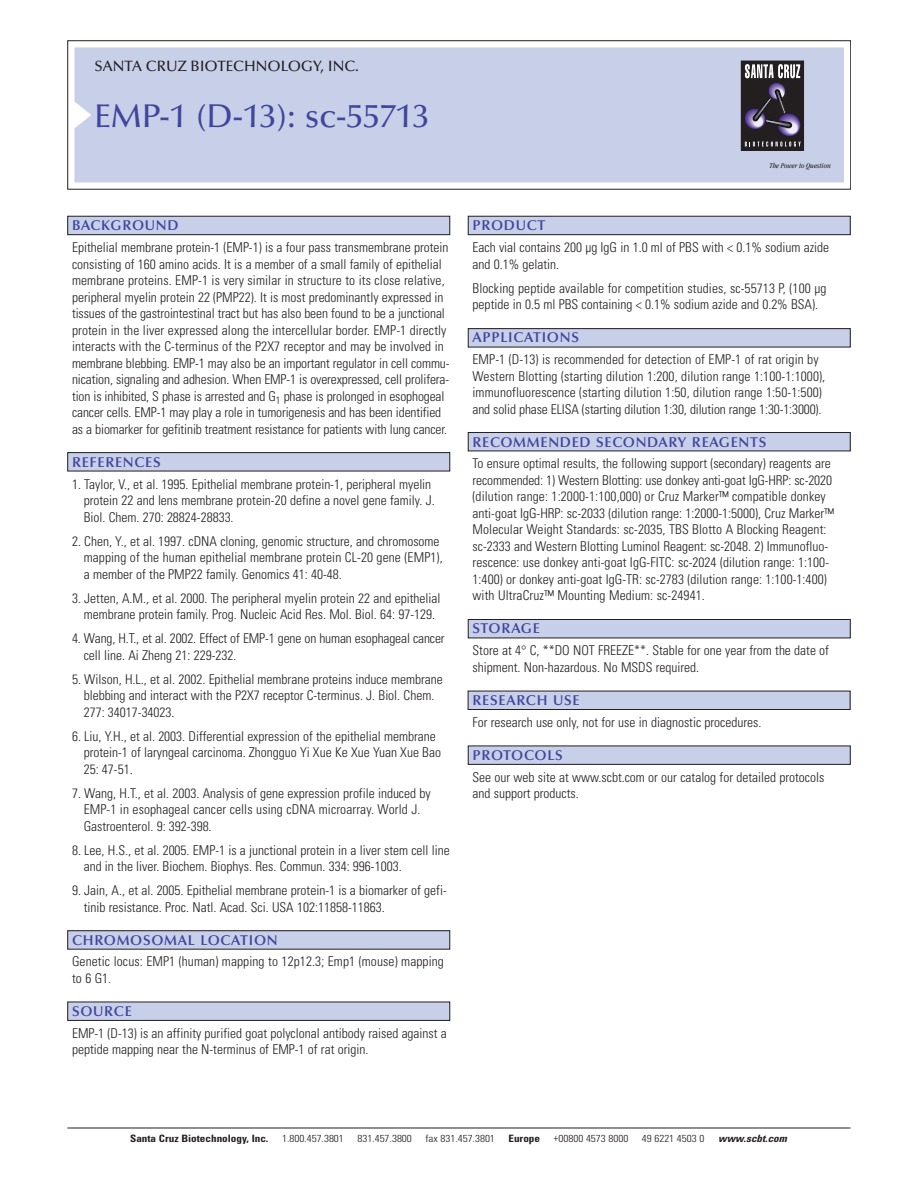
<style>
.page{position:relative;width:918px;height:1188px;background:#fff}
.page>*{position:absolute;margin:0;border:0;box-sizing:border-box;transform-origin:0 0}
.t1{font:500 33px "Optima";color:#41459c}
.t2{font:500 15px "Optima";color:#231f20}
.t3{font:600 14.25px "Optima";letter-spacing:.05em;color:#41459c}
.t4{font:300 condensed 13.5px/16.5px "Univers";color:#231f20}
.t5{font:300 condensed 10.2px "Univers";color:#231f20;scale:1.1 1}
.t6{font:700 condensed 10.2px "Univers";color:#231f20;scale:1.1 1}
.t7{font:italic 700 condensed 10.2px "Univers";color:#231f20;scale:1.1 1}
.t8{font:italic condensed 7.5px "Garamond";color:#231f20}
</style>
<div class="page">
<div style="left:74px;top:47px;width:770px;height:135px;background:#c7cfe9"></div>
<div style="left:741px;top:61px;width:62px;height:89px;background:#231f20"></div>
<div style="left:741px;top:61px;width:63px;height:90px;border:1px solid #231f20"></div>
<svg style="left:741px;top:64px;width:64px;height:83px"></svg>
<hr style="left:68px;top:1128px;width:782px;height:1px;background:#231f20">
<div style="left:68px;top:216px;width:382px;height:19px;background:#c7cfe9"></div>
<div style="left:68px;top:216px;width:382px;height:19px;border:1px solid #231f20"></div>
<div style="left:68px;top:453px;width:382px;height:18px;background:#c7cfe9"></div>
<div style="left:68px;top:452px;width:382px;height:19px;border:1px solid #231f20"></div>
<div style="left:68px;top:931px;width:382px;height:18px;background:#c7cfe9"></div>
<div style="left:68px;top:1002px;width:382px;height:18px;background:#c7cfe9"></div>
<div style="left:68px;top:1002px;width:382px;height:19px;border:1px solid #231f20"></div>
<div style="left:468px;top:216px;width:382px;height:19px;background:#c7cfe9"></div>
<div style="left:468px;top:216px;width:382px;height:19px;border:1px solid #231f20"></div>
<div style="left:468px;top:329px;width:382px;height:18px;background:#c7cfe9"></div>
<div style="left:468px;top:328px;width:382px;height:19px;border:1px solid #231f20"></div>
<div style="left:468px;top:432px;width:382px;height:19px;background:#c7cfe9"></div>
<div style="left:468px;top:432px;width:382px;height:19px;border:1px solid #231f20"></div>
<div style="left:468px;top:619px;width:382px;height:19px;background:#c7cfe9"></div>
<div style="left:468px;top:619px;width:382px;height:19px;border:1px solid #231f20"></div>
<div style="left:468px;top:691px;width:382px;height:19px;background:#c7cfe9"></div>
<div style="left:468px;top:691px;width:382px;height:19px;border:1px solid #231f20"></div>
<div style="left:468px;top:746px;width:382px;height:18px;background:#c7cfe9"></div>
<div style="left:468px;top:746px;width:382px;height:19px;border:1px solid #231f20"></div>
<p class="t2" style="left:94px;top:60px;width:266px">SANTA CRUZ BIOTECHNOLOGY, INC.</p>
<h1 class="t1" style="left:94px;top:103px;width:336px">EMP-1 (D-13): sc-55713</h1>
<p class="t3" style="left:72px;top:220px;width:108px">BACKGROUND</p>
<p class="t4" style="left:72px;top:241px;width:379px">Epithelial membrane protein-1 (EMP-1) is a four pass transmembrane protein consisting of 160 amino acids. It is a member of a small family of epithelial membrane proteins. EMP-1 is very similar in structure to its close relative, peripheral myelin protein 22 (PMP22). It is most predominantly expressed in tissues of the gastrointestinal tract but has also been found to be a junctional protein in the liver expressed along the intercellular border. EMP-1 directly interacts with the C-terminus of the P2X7 receptor and may be involved in membrane blebbing. EMP-1 may also be an important regulator in cell commu&shy;nication, signaling and adhesion. When EMP-1 is overexpressed, cell prolifera&shy;tion is inhibited, S phase is arrested and G<sub>1</sub> phase is prolonged in esophogeal cancer cells. EMP-1 may play a role in tumorigenesis and has been identified as a biomarker for gefitinib treatment resistance for patients with lung cancer.</p>
<p class="t3" style="left:72px;top:456px;width:90px">REFERENCES</p>
<p class="t4" style="left:84px;top:477px;width:352px;text-indent:-12px">1. Taylor, V., et al. 1995. Epithelial membrane protein-1, peripheral myelin protein 22 and lens membrane protein-20 define a novel gene family. J.<br>Biol. Chem. 270: 28824-28833.</p>
<p class="t4" style="left:84px;top:534px;width:360px;text-indent:-12px">2. Chen, Y., et al. 1997. cDNA cloning, genomic structure, and chromosome mapping of the human epithelial membrane protein CL-20 gene (EMP1), a member of the PMP22 family. Genomics 41: 40-48.</p>
<p class="t4" style="left:72px;top:591px;width:370px;text-align:center">3. Jetten, A.M., et al. 2000. The peripheral myelin protein 22 and epithelial membrane protein family. Prog. Nucleic Acid Res. Mol. Biol. 64: 97-129.</p>
<p class="t4" style="left:84px;top:631px;width:363px;text-indent:-12px">4. Wang, H.T., et al. 2002. Effect of EMP-1 gene on human esophageal cancer cell line. Ai Zheng 21: 229-232.</p>
<p class="t4" style="left:84px;top:672px;width:361px;text-indent:-12px">5. Wilson, H.L., et al. 2002. Epithelial membrane proteins induce membrane blebbing and interact with the P2X7 receptor C-terminus. J. Biol. Chem.<br>277: 34017-34023.</p>
<p class="t4" style="left:84px;top:729px;width:359px;text-indent:-12px">6. Liu, Y.H., et al. 2003. Differential expression of the epithelial membrane protein-1 of laryngeal carcinoma. Zhongguo Yi Xue Ke Xue Yuan Xue Bao<br>25: 47-51.</p>
<p class="t4" style="left:84px;top:786px;width:349px;text-indent:-12px">7. Wang, H.T., et al. 2003. Analysis of gene expression profile induced by<br>EMP-1 in esophageal cancer cells using cDNA microarray. World J.<br>Gastroenterol. 9: 392-398.</p>
<p class="t4" style="left:84px;top:843px;width:368px;text-indent:-12px">8. Lee, H.S., et al. 2005. EMP-1 is a junctional protein in a liver stem cell line and in the liver. Biochem. Biophys. Res. Commun. 334: 996-1003.</p>
<p class="t4" style="left:84px;top:883px;width:365px;text-indent:-12px">9. Jain, A., et al. 2005. Epithelial membrane protein-1 is a biomarker of gefi&shy;tinib resistance. Proc. Natl. Acad. Sci. USA 102:11858-11863.</p>
<p class="t3" style="left:72px;top:934px;width:207px">CHROMOSOMAL LOCATION</p>
<p class="t4" style="left:72px;top:955px;width:373px">Genetic locus: EMP1 (human) mapping to 12p12.3; Emp1 (mouse) mapping to 6 G1.</p>
<p class="t3" style="left:72px;top:1005px;width:61px">SOURCE</p>
<p class="t4" style="left:72px;top:1026px;width:376px">EMP-1 (D-13) is an affinity purified goat polyclonal antibody raised against a peptide mapping near the N-terminus of EMP-1 of rat origin.</p>
<p class="t8" style="left:769px;top:163px;width:63px">The Power to Question</p>
<p class="t3" style="left:473px;top:220px;width:74px">PRODUCT</p>
<p class="t4" style="left:473px;top:241px;width:358px">Each vial contains 200 µg IgG in 1.0 ml of PBS with &lt; 0.1% sodium azide and 0.1% gelatin.</p>
<p class="t4" style="left:473px;top:281px;width:355px">Blocking peptide available for competition studies, sc-55713 P, (100 µg peptide in 0.5 ml PBS containing &lt; 0.1% sodium azide and 0.2% BSA).</p>
<p class="t3" style="left:473px;top:331px;width:108px">APPLICATIONS</p>
<p class="t4" style="left:473px;top:352px;width:354px">EMP-1 (D-13) is recommended for detection of EMP-1 of rat origin by Western Blotting (starting dilution 1:200, dilution range 1:100-1:1000), immunofluorescence (starting dilution 1:50, dilution range 1:50-1:500) and solid phase ELISA (starting dilution 1:30, dilution range 1:30-1:3000).</p>
<p class="t3" style="left:473px;top:436px;width:295px">RECOMMENDED SECONDARY REAGENTS</p>
<p class="t4" style="left:473px;top:457px;width:363px">To ensure optimal results, the following support (secondary) reagents are recommended: 1) Western Blotting: use donkey anti-goat IgG-HRP: sc-2020 (dilution range: 1:2000-1:100,000) or Cruz Marker™ compatible donkey anti-goat IgG-HRP: sc-2033 (dilution range: 1:2000-1:5000), Cruz Marker™ Molecular Weight Standards: sc-2035, TBS Blotto A Blocking Reagent: sc-2333 and Western Blotting Luminol Reagent: sc-2048. 2) Immunofluo&shy;rescence: use donkey anti-goat IgG-FITC: sc-2024 (dilution range: 1:100- 1:400) or donkey anti-goat IgG-TR: sc-2783 (dilution range: 1:100-1:400) with UltraCruz™ Mounting Medium: sc-24941.</p>
<p class="t3" style="left:473px;top:623px;width:69px">STORAGE</p>
<p class="t4" style="left:473px;top:644px;width:358px">Store at 4° C, **DO NOT FREEZE**. Stable for one year from the date of shipment. Non-hazardous. No MSDS required.</p>
<p class="t3" style="left:473px;top:694px;width:109px">RESEARCH USE</p>
<p class="t4" style="left:473px;top:715px;width:290px">For research use only, not for use in diagnostic procedures.</p>
<p class="t3" style="left:473px;top:749px;width:92px">PROTOCOLS</p>
<p class="t4" style="left:473px;top:770px;width:353px">See our web site at www.scbt.com or our catalog for detailed protocols and support products.</p>
<p class="t6" style="left:130px;top:1135px;width:127px">Santa Cruz Biotechnology, Inc.</p>
<p class="t5" style="left:282px;top:1135px;width:58px">1.800.457.3801</p>
<p class="t5" style="left:357px;top:1135px;width:51px">831.457.3800</p>
<p class="t5" style="left:425px;top:1135px;width:65px">fax 831.457.3801</p>
<p class="t6" style="left:508px;top:1135px;width:30px">Europe</p>
<p class="t5" style="left:554px;top:1135px;width:69px">+00800 4573 8000</p>
<p class="t5" style="left:642px;top:1135px;width:58px">49 6221 4503 0</p>
<p class="t7" style="left:718px;top:1135px;width:66px">www.scbt.com</p>
</div>
